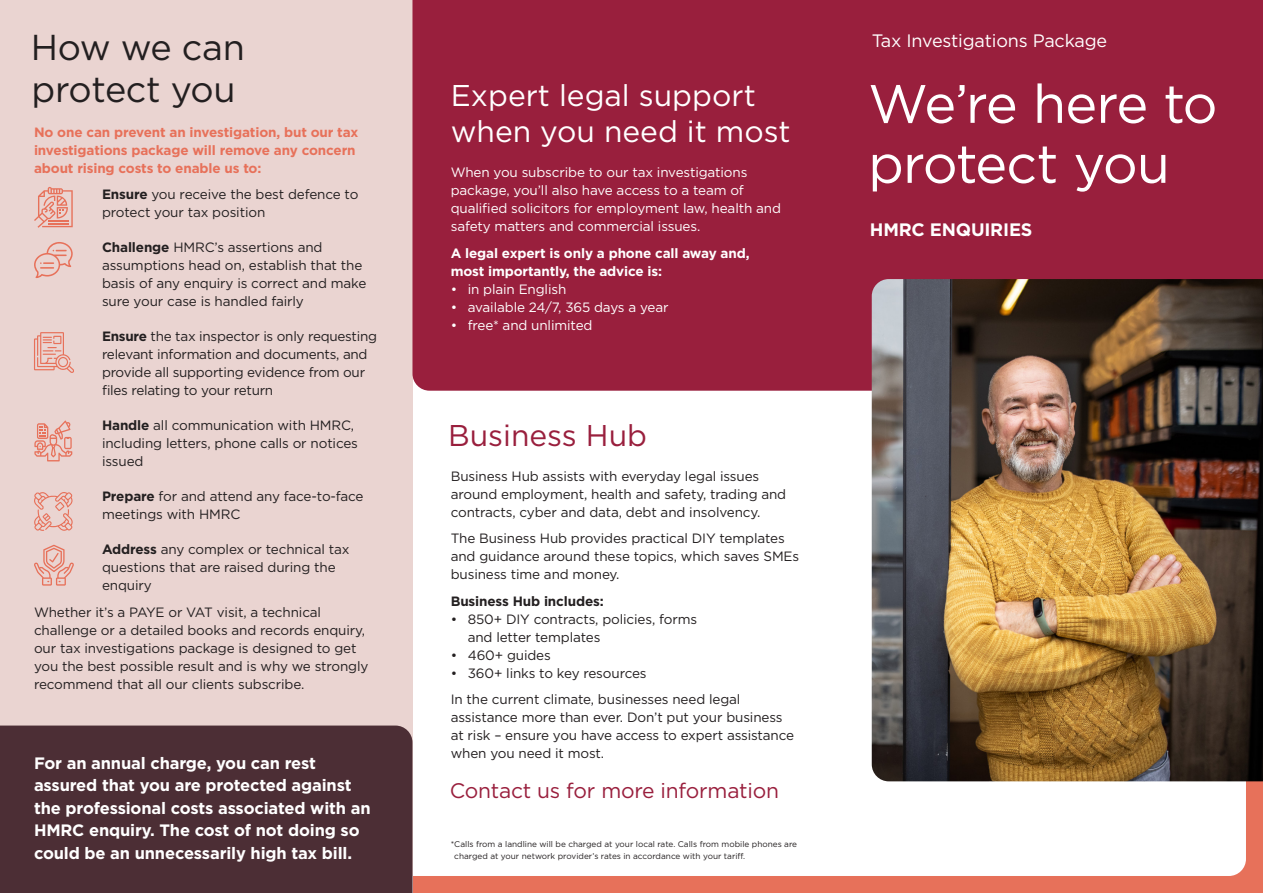
<style>
.page{position:relative;width:1263px;height:893px;background:#fff}
.page>*{position:absolute;margin:0;border:0;box-sizing:border-box;transform-origin:0 0}
.Cover_Title_Big{font:54px/60px "Gotham";letter-spacing:-.035em;color:#fff}
.Head_24pt{font:36px/42px "Gotham";letter-spacing:-.01em;color:#231f20}
.Head_20pt{font:30px/36px "Gotham";color:#fff}
.Head_20pt-2{font:30px "Gotham";color:#991f3d}
.Body_14pt{font:21px "Gotham";letter-spacing:-.01em;color:#991f3d}
.Cover_Title_Tag{font:18px "Gotham";letter-spacing:-.01em;color:#fff}
.Cover_Title_Sub{font:700 18px "Gotham";letter-spacing:-.01em;color:#fff}
.Body_Highlight_11pt{font:700 16.5px/22.5px "Gotham";letter-spacing:-.01em;color:#fff}
.Body_9pt_indent___sp{font:13.5px/18px "Gotham";letter-spacing:-.01em;color:#231f20}
.Body_9pt_first_line{font:13.5px/18px "Gotham";letter-spacing:-.01em;color:#231f20}
.Body_9pt{font:13.5px/18px "Gotham";letter-spacing:-.01em;color:#231f20}
.Body_9pt_first_line-2{font:13.5px/18px "Gotham";letter-spacing:-.01em;color:#fff}
.Intro_9pt_Bold{font:700 13.5px/18px "Gotham";letter-spacing:-.01em;color:#e7715a}
.List_subhead{font:700 13.5px/18px "Gotham";letter-spacing:-.01em;color:#fff}
.List_subhead-2{font:700 13.5px "Gotham";letter-spacing:-.01em;color:#231f20}
.t1{font:8.25px/12px "Gotham";color:#231f20}
.s1{font-weight:700}
</style>
<div class="page">
<div style="left:412px;top:725px;width:851px;height:168px;background:#e7715a"></div>
<svg style="left:412px;top:391px;width:834px;height:485px"></svg>
<div style="left:0;top:0;width:412px;height:893px;background:#ead4d1"></div>
<div style="left:0;top:725px;width:412px;height:168px;background:#4c2e35"></div>
<div style="left:412px;top:0;width:851px;height:391px;background:#991f3d"></div>
<svg style="left:34px;top:187px;width:39px;height:41px"></svg>
<svg style="left:34px;top:545px;width:40px;height:41px"></svg>
<svg style="left:34px;top:492px;width:39px;height:39px"></svg>
<svg style="left:34px;top:420px;width:38px;height:41px"></svg>
<svg style="left:34px;top:332px;width:40px;height:41px"></svg>
<svg style="left:34px;top:242px;width:39px;height:36px"></svg>
<img style="left:872px;top:279px;width:391px;height:502px">
<p class="Head_24pt" style="left:31px;top:25px;width:216px">How we can protect you</p>
<p class="Intro_9pt_Bold" style="left:34px;top:123px;width:326px">No one can prevent an investigation, but our tax investigations package will remove any concern about rising costs to enable us to:</p>
<p class="Body_9pt_indent___sp" style="left:102px;top:185px;width:258px"><span class="s1">Ensure</span> you receive the best defence to protect your tax position</p>
<p class="Body_9pt_indent___sp" style="left:102px;top:238px;width:266px"><span class="s1">Challenge</span> HMRC’s assertions and assumptions head on, establish that the basis of any enquiry is correct and make sure your case is handled fairly</p>
<p class="Body_9pt_indent___sp" style="left:102px;top:327px;width:276px"><span class="s1">Ensure</span> the tax inspector is only requesting relevant information and documents, and provide all supporting evidence from our files relating to your return</p>
<p class="Body_9pt_indent___sp" style="left:102px;top:416px;width:257px"><span class="s1">Handle</span> all communication with HMRC, including letters, phone calls or notices issued</p>
<p class="Body_9pt_indent___sp" style="left:102px;top:487px;width:263px"><span class="s1">Prepare</span> for and attend any face-to-face meetings with HMRC</p>
<p class="Body_9pt_indent___sp" style="left:102px;top:540px;width:249px"><span class="s1">Address</span> any complex or technical tax questions that are raised during the enquiry</p>
<p class="Body_9pt_first_line" style="left:34px;top:603px;width:336px">Whether it’s a PAYE or VAT visit, a technical challenge or a detailed books and records enquiry, our tax investigations package is designed to get you the best possible result and is why we strongly recommend that all our clients subscribe.</p>
<p class="Body_Highlight_11pt" style="left:34px;top:752px;width:338px">For an annual charge, you can rest assured that you are protected against the professional costs associated with an HMRC enquiry. The cost of not doing so could be an unnecessarily high tax bill.</p>
<p class="Head_20pt" style="left:451px;top:77px;width:341px">Expert legal support when you need it most</p>
<p class="Body_9pt_first_line-2" style="left:451px;top:163px;width:332px">When you subscribe to our tax investigations package, you’ll also have access to a team of qualified solicitors for employment law, health and safety matters and commercial issues.</p>
<p class="List_subhead" style="left:451px;top:244px;width:300px">A legal expert is only a phone call away and, most importantly, the advice is:</p>
<p class="Body_9pt_first_line-2" style="left:451px;top:279px;width:117px">• in plain English</p>
<p class="Body_9pt_first_line-2" style="left:451px;top:297px;width:219px">• available 24/7, 365 days a year</p>
<p class="Body_9pt_first_line-2" style="left:451px;top:315px;width:143px">• free* and unlimited</p>
<p class="Head_20pt-2" style="left:448px;top:416px;width:200px">Business Hub</p>
<p class="Body_9pt_first_line" style="left:451px;top:467px;width:337px">Business Hub assists with everyday legal issues around employment, health and safety, trading and contracts, cyber and data, debt and insolvency.</p>
<p class="Body_9pt" style="left:451px;top:529px;width:350px">The Business Hub provides practical DIY templates and guidance around these topics, which saves SMEs business time and money.</p>
<p class="List_subhead-2" style="left:451px;top:592px;width:155px">Business Hub includes:</p>
<p class="Body_9pt_first_line" style="left:468px;top:610px;width:231px;text-indent:-17px">• 850+ DIY contracts, policies, forms and letter templates</p>
<p class="Body_9pt_first_line" style="left:451px;top:646px;width:102px">• 460+ guides</p>
<p class="Body_9pt_first_line" style="left:451px;top:664px;width:197px">• 360+ links to key resources</p>
<p class="Body_9pt" style="left:451px;top:690px;width:345px">In the current climate, businesses need legal assistance more than ever. Don’t put your business at risk – ensure you have access to expert assistance when you need it most.</p>
<p class="Body_14pt" style="left:450px;top:777px;width:331px">Contact us for more information</p>
<p class="t1" style="left:454px;top:838px;width:344px;text-indent:-4px">*Calls from a landline will be charged at your local rate. Calls from mobile phones are charged at your network provider’s rates in accordance with your tariff.</p>
<p class="Cover_Title_Tag" style="left:872px;top:29px;width:237px">Tax Investigations Package</p>
<p class="Cover_Title_Big" style="left:868px;top:73px;width:351px">We’re here to protect you</p>
<p class="Cover_Title_Sub" style="left:870px;top:218px;width:164px">HMRC ENQUIRIES</p>
</div>
